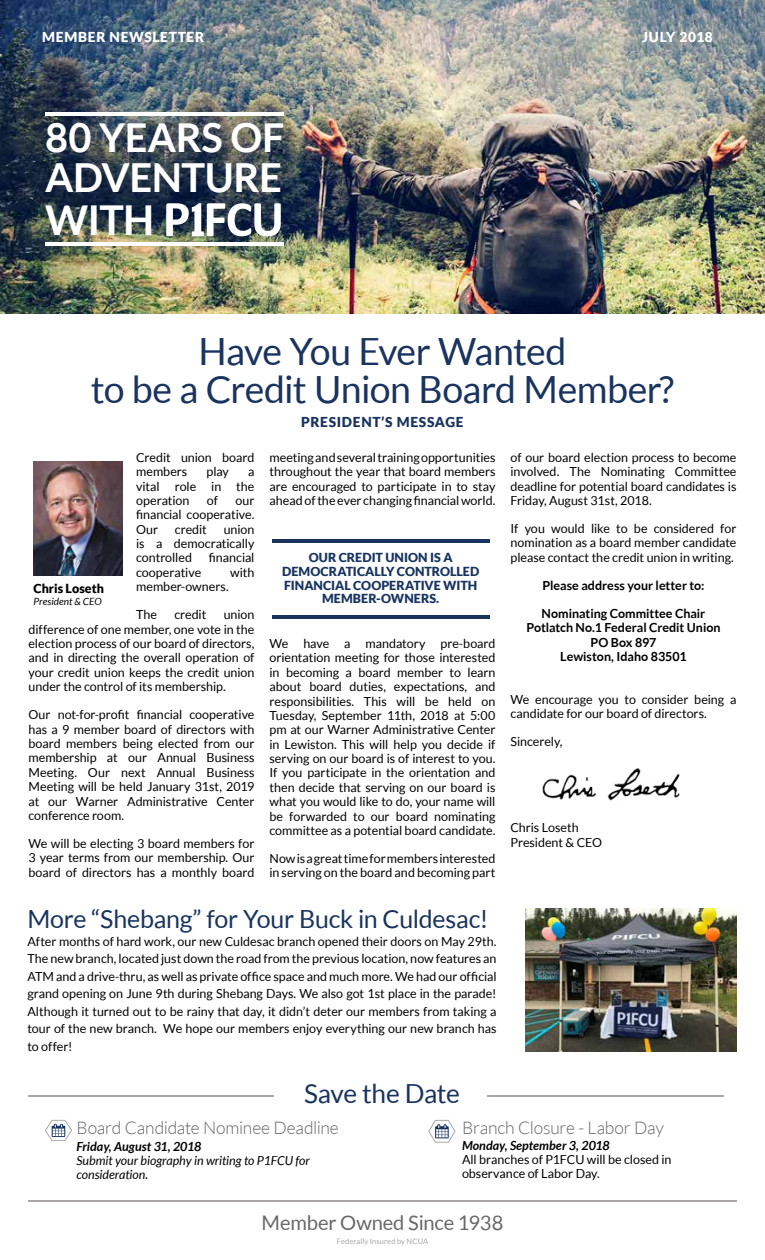
<style>
.page{position:relative;width:765px;height:1260px;background:#fff}
.page>*{position:absolute;margin:0;border:0;box-sizing:border-box;transform-origin:0 0}
.t1{font:700 41.12px "Lato";color:#fff}
.t2{font:700 40px "Lato";letter-spacing:-.015em;color:#fff}
.t3{font:700 39.88px "Lato";letter-spacing:-.005em;color:#fff}
.t4{font:37.5px/38.2px "Lato";letter-spacing:-.02em;color:#1a345f;text-align:center}
.t5{font:26.25px "Lato";letter-spacing:-.02em;color:#1a345f}
.t6{font:25px "Lato";letter-spacing:-.01em;color:#1a345f}
.t7{font:20.12px "Lato";letter-spacing:-.01em;color:#696868}
.t8{font:300 17.5px "Lato";letter-spacing:-.01em;color:#696868}
.t9{font:900 13.75px "Lato";letter-spacing:.055em;color:#fff}
.t10{font:900 13.75px "Lato";letter-spacing:.05em;color:#1a345f}
.t11{font:12.5px/14.4px "Lato";color:#000;text-align:justify}
.t12{font:700 12.5px/14.4px "Lato";letter-spacing:-.005em;color:#000;text-align:center}
.t13{font:900 12.5px/13.8px "Lato";color:#183461;text-align:center}
.t14{font:italic 12.5px/13.8px "Lato";letter-spacing:-.005em;color:#000}
.t15{font:italic 700 12.5px "Lato";color:#000}
.t16{font:900 12.5px "Lato";color:#000}
.t17{font:italic 10px "Lato";letter-spacing:.005em;color:#000}
.t18{font:7.5px "Lato";letter-spacing:.015em;color:#a8a5a4}
</style>
<div class="page">
<img style="left:0;top:0;width:765px;height:313px">
<hr style="left:28px;top:1200px;width:709px;height:1px;background:#a8a5a4">
<hr style="left:28px;top:1096px;width:246px;height:1px;background:#a8a5a4">
<hr style="left:488px;top:1096px;width:236px;height:1px;background:#a8a5a4">
<hr style="left:45px;top:112px;width:238px;height:4px;background:#fff">
<hr style="left:45px;top:243px;width:238px;height:3px;background:#fff">
<svg style="left:166px;top:203px;width:115px;height:33px"></svg>
<img style="left:34px;top:461px;width:88px;height:114px">
<hr style="left:273px;top:539px;width:217px;height:4px;background:#1a345f">
<hr style="left:273px;top:615px;width:217px;height:4px;background:#1a345f">
<img style="left:542px;top:769px;width:138px;height:31px">
<svg style="left:45px;top:1120px;width:27px;height:21px"></svg>
<svg style="left:428px;top:1120px;width:28px;height:23px"></svg>
<img style="left:525px;top:908px;width:211px;height:143px">
<p class="t9" style="left:42px;top:29px;width:164px">MEMBER NEWSLETTER</p>
<p class="t9" style="left:642px;top:29px;width:72px">JULY 2018</p>
<h3 class="t3" style="left:45px;top:114px;width:241px">80 YEARS OF</h3>
<h2 class="t2" style="left:45px;top:154px;width:238px">ADVENTURE</h2>
<h1 class="t1" style="left:45px;top:197px;width:111px">WITH</h1>
<h3 class="t4" style="left:91px;top:332px;width:585px">Have You Ever Wanted<br>to be a Credit Union Board Member?</h3>
<p class="t10" style="left:301px;top:414px;width:164px">PRESIDENT’S MESSAGE</p>
<p class="t11" style="left:136px;top:450px;width:120px">Credit union board members</p>
<p class="t11" style="left:207px;top:464px;width:24px">play</p>
<p class="t11" style="left:136px;top:464px;width:120px;text-indent:112px">a vital role in the operation</p>
<p class="t11" style="left:207px;top:493px;width:13px">of</p>
<p class="t11" style="left:136px;top:493px;width:120px;text-indent:99px">our financial cooperative.<br>Our</p>
<p class="t11" style="left:175px;top:522px;width:33px">credit</p>
<p class="t11" style="left:136px;top:522px;width:120px;text-indent:88px">union is a democratically controlled</p>
<p class="t11" style="left:209px;top:551px;width:47px">financial</p>
<p class="t11" style="left:136px;top:565px;width:67px">cooperative</p>
<p class="t11" style="left:230px;top:565px;width:26px">with</p>
<p class="t11" style="left:136px;top:579px;width:94px">member-owners.</p>
<p class="t11" style="left:136px;top:608px;width:23px">The</p>
<p class="t11" style="left:174px;top:608px;width:33px">credit</p>
<p class="t16" style="left:34px;top:581px;width:72px">Chris Loseth</p>
<p class="t17" style="left:34px;top:595px;width:70px">President &amp; CEO</p>
<p class="t11" style="left:29px;top:608px;width:228px;text-indent:195px">union difference of one member, one vote in the election process of our board of directors, and in directing the overall operation of your credit union keeps the credit union under the control of its membership.</p>
<p class="t11" style="left:29px;top:708px;width:228px">Our not-for-profit financial cooperative has a 9 member board of directors with board members being elected from our membership at our Annual Business Meeting. Our next Annual Business Meeting will be held January 31st, 2019 at our Warner Administrative Center conference room.</p>
<p class="t11" style="left:29px;top:836px;width:228px">We will be electing 3 board members for 3 year terms from our membership. Our board of directors has a monthly board</p>
<p class="t11" style="left:270px;top:450px;width:228px">meeting and several training opportunities throughout the year that board members are encouraged to participate in to stay ahead of the ever changing financial world.</p>
<p class="t13" style="left:282px;top:550px;width:199px">OUR CREDIT UNION IS A<br>DEMOCRATICALLY CONTROLLED<br>FINANCIAL COOPERATIVE WITH<br>MEMBER-OWNERS.</p>
<p class="t11" style="left:270px;top:636px;width:228px">We have a mandatory pre-board orientation meeting for those interested in becoming a board member to learn about board duties, expectations, and responsibilities. This will be held on Tuesday, September 11th, 2018 at 5:00 pm at our Warner Administrative Center in Lewiston. This will help you decide if serving on our board is of interest to you.<br>If you participate in the orientation and then decide that serving on our board is what you would like to do, your name will be forwarded to our board nominating committee as a potential board candidate.</p>
<p class="t11" style="left:270px;top:851px;width:227px">Now is a great time for members interested in serving on the board and becoming part</p>
<h3 class="t6" style="left:27px;top:905px;width:462px">More “Shebang” for Your Buck in Culdesac!</h3>
<p class="t11" style="left:27px;top:932px;width:471px;line-height:17.5px">After months of hard work, our new Culdesac branch opened their doors on May 29th.<br>The new branch, located just down the road from the previous location, now features an ATM and a drive-thru, as well as private office space and much more. We had our official grand opening on June 9th during Shebang Days. We also got 1st place in the parade!<br>Although it turned out to be rainy that day, it didn’t deter our members from taking a tour of the new branch. We hope our members enjoy everything our new branch has to offer!</p>
<h3 class="t5" style="left:304px;top:1079px;width:157px">Save the Date</h3>
<p class="t11" style="left:511px;top:450px;width:228px">of our board election process to become involved. The Nominating Committee deadline for potential board candidates is Friday, August 31st, 2018.</p>
<p class="t11" style="left:511px;top:521px;width:228px">If you would like to be considered for nomination as a board member candidate please contact the credit union in writing.</p>
<p class="t12" style="left:543px;top:578px;width:163px">Please address your letter to:</p>
<p class="t12" style="left:526px;top:606px;width:196px">Nominating Committee Chair<br>Potlatch No.1 Federal Credit Union<br>PO Box 897<br>Lewiston, Idaho 83501</p>
<p class="t11" style="left:511px;top:692px;width:227px">We encourage you to consider being a candidate for our board of directors.</p>
<p class="t11" style="left:511px;top:734px;width:54px">Sincerely,</p>
<p class="t11" style="left:511px;top:819px;width:93px;line-height:15.6px">Chris Loseth<br>President &amp; CEO</p>
<h3 class="t8" style="left:77px;top:1118px;width:264px">Board Candidate Nominee Deadline</h3>
<p class="t15" style="left:77px;top:1140px;width:126px">Friday, August 31, 2018</p>
<p class="t14" style="left:77px;top:1154px;width:235px">Submit your biography in writing to P1FCU for consideration.</p>
<h3 class="t8" style="left:462px;top:1118px;width:203px">Branch Closure - Labor Day</h3>
<p class="t15" style="left:462px;top:1139px;width:149px">Monday, September 3, 2018</p>
<p class="t11" style="left:462px;top:1153px;width:211px;line-height:13.8px">All branches of P1FCU will be closed in observance of Labor Day.</p>
<h3 class="t7" style="left:262px;top:1212px;width:243px">Member Owned Since 1938</h3>
<p class="t18" style="left:337px;top:1237px;width:93px">Federally Insured by NCUA</p>
</div>
